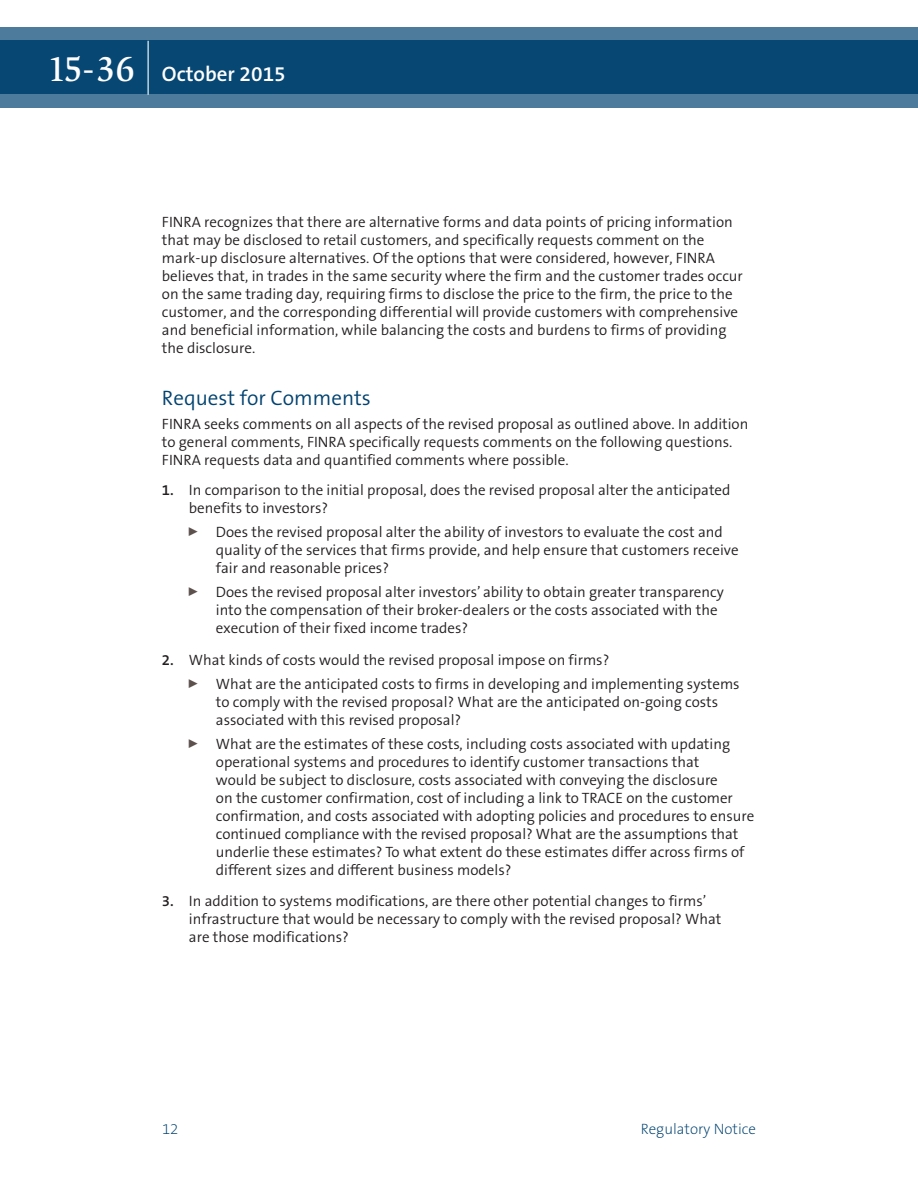
<style>
.page{position:relative;width:918px;height:1188px;background:#fff}
.page>*{position:absolute;margin:0;border:0;box-sizing:border-box;transform-origin:0 0}
.t1{font:300 21px "The Sans B4";color:#004270}
.t2{font:600 21px "The Sans B6";color:#fff}
.t3{font:300 15px/18px "The Sans B4";color:#231f20}
.t4{font:200 15px "The Sans B2";color:#004270}
.s1{font-family:"Slimbach LT";font-weight:500;font-size:36px}
.s2{font-family:"The Sans B6";font-weight:600}
</style>
<div class="page">
<svg style="left:0;top:27px;width:918px;height:81px;background:#1e5881"></svg>
<hr style="left:148px;top:41px;width:1px;height:54px;background:#fff">
<h1 class="t2" style="left:47px;top:63px;width:240px"><span class="s1">15-36</span> October 2015</h1>
<p class="t3" style="left:162px;top:213px;width:582px">FINRA recognizes that there are alternative forms and data points of pricing information that may be disclosed to retail customers, and specifically requests comment on the mark-up disclosure alternatives. Of the options that were considered, however, FINRA believes that, in trades in the same security where the firm and the customer trades occur on the same trading day, requiring firms to disclose the price to the firm, the price to the customer, and the corresponding differential will provide customers with comprehensive and beneficial information, while balancing the costs and burdens to firms of providing the disclosure.</p>
<h1 class="t1" style="left:162px;top:387px;width:210px">Request for Comments</h1>
<p class="t3" style="left:162px;top:416px;width:588px">FINRA seeks comments on all aspects of the revised proposal as outlined above. In addition to general comments, FINRA specifically requests comments on the following questions.<br>FINRA requests data and quantified comments where possible.</p>
<p class="t3" style="left:189px;top:482px;width:543px;text-indent:-27px"><span class="s2">1.</span> In comparison to the initial proposal, does the revised proposal alter the anticipated benefits to investors?</p>
<p class="t3" style="left:216px;top:524px;width:524px;text-indent:-27px"><sup>0</sup> Does the revised proposal alter the ability of investors to evaluate the cost and quality of the services that firms provide, and help ensure that customers receive fair and reasonable prices?</p>
<p class="t3" style="left:216px;top:584px;width:509px;text-indent:-27px"><sup>0</sup> Does the revised proposal alter investors’ ability to obtain greater transparency into the compensation of their broker-dealers or the costs associated with the execution of their fixed income trades?</p>
<p class="t3" style="left:189px;top:648px;width:552px;line-height:24px;text-indent:-27px"><span class="s2">2.</span> What kinds of costs would the revised proposal impose on firms?<br><sup>0</sup> What are the anticipated costs to firms in developing and implementing systems</p>
<p class="t3" style="left:216px;top:693px;width:504px">to comply with the revised proposal? What are the anticipated on-going costs associated with this revised proposal?</p>
<p class="t3" style="left:216px;top:735px;width:540px;text-indent:-27px"><sup>0</sup> What are the estimates of these costs, including costs associated with updating operational systems and procedures to identify customer transactions that<br>would be subject to disclosure, costs associated with conveying the disclosure<br>on the customer confirmation, cost of including a link to TRACE on the customer confirmation, and costs associated with adopting policies and procedures to ensure continued compliance with the revised proposal? What are the assumptions that underlie these estimates? To what extent do these estimates differ across firms of different sizes and different business models?</p>
<p class="t3" style="left:189px;top:893px;width:534px;text-indent:-27px"><span class="s2">3.</span> In addition to systems modifications, are there other potential changes to firms’ infrastructure that would be necessary to comply with the revised proposal? What are those modifications?</p>
<p class="t4" style="left:162px;top:1121px;width:18px">12</p>
<p class="t4" style="left:641px;top:1121px;width:117px">Regulatory Notice</p>
</div>
